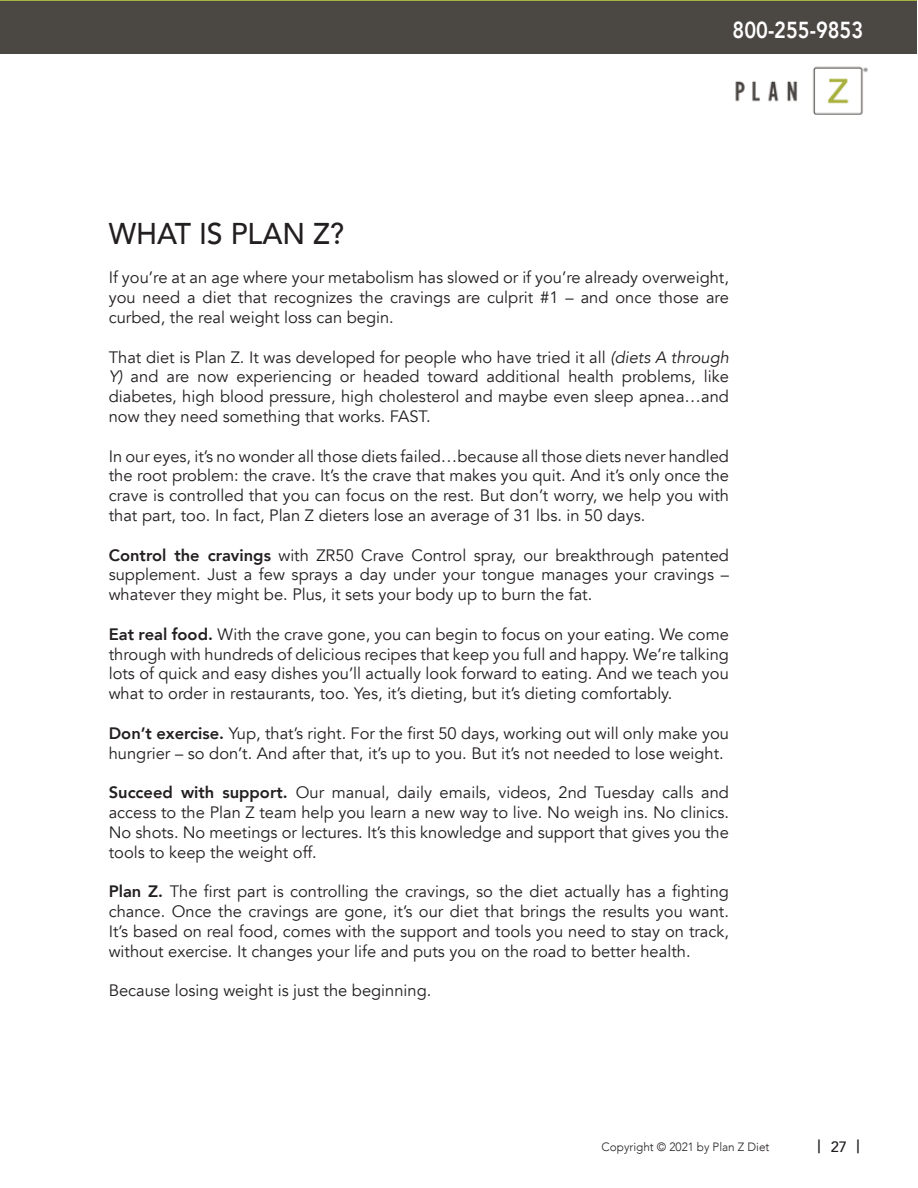
<style>
.page{position:relative;width:918px;height:1188px;background:#fff}
.page>*{position:absolute;margin:0;border:0;box-sizing:border-box;transform-origin:0 0}
.t1{font:500 30px "Avenir";color:#231f20;scale:.95 1}
.t2{font:800 23.1px "Avenir";color:#fff;scale:.86 1}
.t3{font:500 18px "Avenir";color:#231f20}
.t4{font:16.5px/19.8px "Avenir";color:#231f20;text-align:justify}
.t5{font:300 12px "Avenir";color:#231f20}
.s1{font-style:italic}
.s2{font-weight:800}
.s3{font-size:15px}
</style>
<div class="page">
<img style="left:735px;top:66px;width:133px;height:49px">
<div style="left:1px;top:1px;width:916px;height:52px;background:#4b4844"></div>
<h2 class="t2" style="left:733px;top:11px;width:153px">800-255-9853</h2>
<h1 class="t1" style="left:109px;top:207px;width:249px">WHAT IS PLAN Z?</h1>
<p class="t4" style="left:109px;top:268px;width:622px">If you’re at an age where your metabolism has slowed or if you’re already overweight, you need a diet that recognizes the cravings are culprit #1 – and once those are curbed, the real weight loss can begin.</p>
<p class="t4" style="left:109px;top:347px;width:622px">That diet is Plan Z. It was developed for people who have tried it all <span class="s1">(diets A through Y)</span> and are now experiencing or headed toward additional health problems, like diabetes, high blood pressure, high cholesterol and maybe even sleep apnea…and now they need something that works. FAST.</p>
<p class="t4" style="left:109px;top:446px;width:622px">In our eyes, it’s no wonder all those diets failed…because all those diets never handled the root problem: the crave. It’s the crave that makes you quit. And it’s only once the crave is controlled that you can focus on the rest. But don’t worry, we help you with that part, too. In fact, Plan Z dieters lose an average of 31 lbs. in 50 days.</p>
<p class="t4" style="left:109px;top:545px;width:622px"><span class="s2">Control the cravings</span> with ZR50 Crave Control spray, our breakthrough patented supplement. Just a few sprays a day under your tongue manages your cravings – whatever they might be. Plus, it sets your body up to burn the fat.</p>
<p class="t4" style="left:109px;top:625px;width:622px"><span class="s2">Eat real food.</span> With the crave gone, you can begin to focus on your eating. We come through with hundreds of delicious recipes that keep you full and happy. We’re talking lots of quick and easy dishes you’ll actually look forward to eating. And we teach you what to order in restaurants, too. Yes, it’s dieting, but it’s dieting comfortably.</p>
<p class="t4" style="left:109px;top:724px;width:622px"><span class="s2">Don’t exercise.</span> Yup, that’s right. For the first 50 days, working out will only make you hungrier – so don’t. And after that, it’s up to you. But it’s not needed to lose weight.</p>
<p class="t4" style="left:109px;top:783px;width:622px"><span class="s2">Succeed with support.</span> Our manual, daily emails, videos, 2nd Tuesday calls and access to the Plan Z team help you learn a new way to live. No weigh ins. No clinics.<br>No shots. No meetings or lectures. It’s this knowledge and support that gives you the tools to keep the weight off.</p>
<p class="t4" style="left:109px;top:882px;width:622px"><span class="s2">Plan Z.</span> The first part is controlling the cravings, so the diet actually has a fighting chance. Once the cravings are gone, it’s our diet that brings the results you want.<br>It’s based on real food, comes with the support and tools you need to stay on track, without exercise. It changes your life and puts you on the road to better health.</p>
<p class="t4" style="left:109px;top:981px;width:324px">Because losing weight is just the beginning.</p>
<p class="t5" style="left:602px;top:1140px;width:169px">Copyright © 2021 by Plan Z Diet</p>
<p class="t3" style="left:817px;top:1132px;width:44px">| <span class="s3">27</span> |</p>
</div>
